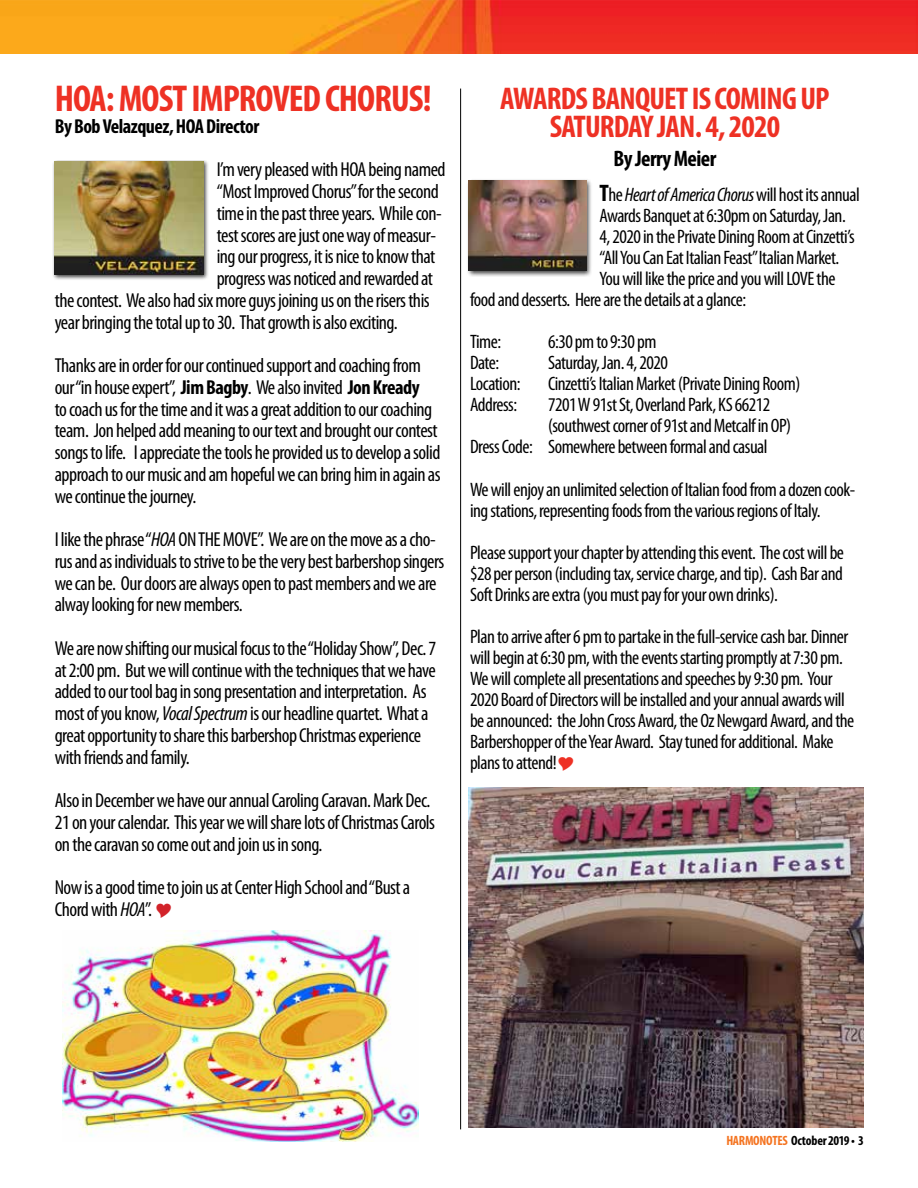
<style>
.page{position:relative;width:918px;height:1188px;background:#fff}
.page>*{position:absolute;margin:0;border:0;box-sizing:border-box;transform-origin:0 0}
.t1{font:700 condensed 37.5px "Myriad Pro";letter-spacing:-.025em;color:#ee3124}
.t2{font:700 condensed 31.5px/28.5px "Myriad Pro";letter-spacing:-.025em;color:#ee3124;text-align:center}
.t3{font:700 condensed 22.5px "Myriad Pro";letter-spacing:-.025em;color:#000}
.t4{font:condensed 20.25px/21.8px "Myriad Pro";letter-spacing:-.025em;color:#000}
.t5{font:700 condensed 20.25px "Myriad Pro";letter-spacing:-.025em;color:#000}
.t6{font:condensed 19.5px/21px "Myriad Pro";letter-spacing:-.025em;color:#000}
.t7{font:italic condensed 19.5px "Myriad Pro";letter-spacing:-.025em;color:#000}
.t8{font:700 condensed 13.5px "Myriad Pro";letter-spacing:-.02em;color:#000}
.s1{font-weight:700}
.s2{font-style:italic}
.s3{font-weight:700;font-style:normal;font-size:24px}
.s4{font-style:normal}
.s5{color:#f47421}
</style>
<div class="page">
<img style="left:0;top:0;width:918px;height:54px">
<div style="left:53px;top:160px;width:156px;height:121px;background:#000;opacity:.75"></div>
<img style="left:55px;top:162px;width:148px;height:113px">
<hr style="left:460px;top:89px;width:1px;height:1040px;background:#000">
<img style="left:468px;top:787px;width:396px;height:340px">
<div style="left:466px;top:179px;width:127px;height:98px;background:#000;opacity:.75"></div>
<img style="left:468px;top:181px;width:118px;height:89px">
<img style="left:63px;top:930px;width:355px;height:212px">
<h1 class="t1" style="left:55px;top:75px;width:378px">HOA: MOST IMPROVED CHORUS!</h1>
<p class="t5" style="left:55px;top:113px;width:206px">By Bob Velazquez, HOA Director</p>
<p class="t4" style="left:217px;top:159px;width:230px">I’m very pleased with HOA being named</p>
<p class="t4" style="left:217px;top:180px;width:224px">“Most Improved Chorus” for the second</p>
<p class="t4" style="left:217px;top:202px;width:227px">time in the past three years. While con-</p>
<p class="t4" style="left:217px;top:224px;width:221px">test scores are just one way of measur-</p>
<p class="t4" style="left:217px;top:246px;width:220px">ing our progress, it is nice to know that</p>
<p class="t4" style="left:217px;top:267px;width:218px">progress was noticed and rewarded at</p>
<p class="t4" style="left:55px;top:289px;width:377px">the contest. We also had six more guys joining us on the risers this</p>
<p class="t4" style="left:55px;top:311px;width:344px">year bringing the total up to 30. That growth is also exciting.</p>
<p class="t4" style="left:55px;top:354px;width:387px">Thanks are in order for our continued support and coaching from our “in house expert”, <span class="s1">Jim Bagby</span>. We also invited <span class="s1">Jon Kready<br></span>to coach us for the time and it was a great addition to our coaching team. Jon helped add meaning to our text and brought our contest songs to life. I appreciate the tools he provided us to develop a solid approach to our music and am hopeful we can bring him in again as we continue the journey.</p>
<p class="t4" style="left:55px;top:528px;width:391px">I like the phrase “<span class="s2">HOA</span> ON THE MOVE”. We are on the move as a cho&shy;rus and as individuals to strive to be the very best barbershop singers we can be. Our doors are always open to past members and we are alway looking for new members.</p>
<p class="t4" style="left:55px;top:637px;width:383px">We are now shifting our musical focus to the “Holiday Show”, Dec. 7 at 2:00 pm. But we will continue with the techniques that we have added to our tool bag in song presentation and interpretation. As most of you know, <span class="s2">Vocal Spectrum</span> is our headline quartet. What a great opportunity to share this barbershop Christmas experience with friends and family.</p>
<p class="t4" style="left:55px;top:789px;width:382px">Also in December we have our annual Caroling Caravan. Mark Dec.<br>21 on your calendar. This year we will share lots of Christmas Carols on the caravan so come out and join us in song.</p>
<p class="t4" style="left:55px;top:876px;width:357px">Now is a good time to join us at Center High School and “Bust a<br>Chord with <span class="s2">HOA</span>”.</p>
<h2 class="t2" style="left:500px;top:83px;width:331px">AWARDS BANQUET IS COMING UP<br>SATURDAY JAN. 4, 2020</h2>
<p class="t3" style="left:613px;top:144px;width:104px">By Jerry Meier</p>
<p class="t7" style="left:600px;top:183px;width:262px"><span class="s3">T</span><span class="s4">he</span> Heart of America Chorus <span class="s4">will host its annual</span></p>
<p class="t6" style="left:600px;top:205px;width:248px">Awards Banquet at 6:30pm on Saturday, Jan.</p>
<p class="t6" style="left:600px;top:226px;width:257px">4, 2020 in the Private Dining Room at Cinzetti’s</p>
<p class="t6" style="left:600px;top:247px;width:241px">“All You Can Eat Italian Feast” Italian Market.</p>
<p class="t6" style="left:600px;top:268px;width:237px">You will like the price and you will LOVE the</p>
<p class="t6" style="left:470px;top:289px;width:278px">food and desserts. Here are the details at a glance:</p>
<p class="t6" style="left:470px;top:331px;width:33px">Time:</p>
<p class="t6" style="left:548px;top:331px;width:110px">6:30 pm to 9:30 pm</p>
<p class="t6" style="left:470px;top:352px;width:31px">Date:</p>
<p class="t6" style="left:548px;top:352px;width:122px">Saturday, Jan. 4, 2020</p>
<p class="t6" style="left:470px;top:373px;width:52px">Location:</p>
<p class="t6" style="left:548px;top:373px;width:254px">Cinzetti’s Italian Market (Private Dining Room)</p>
<p class="t6" style="left:470px;top:394px;width:49px">Address:</p>
<p class="t6" style="left:548px;top:394px;width:224px">7201 W 91st St, Overland Park, KS 66212</p>
<p class="t6" style="left:548px;top:415px;width:245px">(southwest corner of 91st and Metcalf in OP)</p>
<p class="t6" style="left:470px;top:436px;width:299px">Dress Code: Somewhere between formal and casual</p>
<p class="t6" style="left:470px;top:478px;width:387px">We will enjoy an unlimited selection of Italian food from a dozen cook&shy;ing stations, representing foods from the various regions of Italy.</p>
<p class="t6" style="left:470px;top:541px;width:376px;text-align:justify">Please support your chapter by attending this event. The cost will be $28 per person (including tax, service charge, and tip). Cash Bar and Soft Drinks are extra (you must pay for your own drinks).</p>
<p class="t6" style="left:470px;top:625px;width:386px">Plan to arrive after 6 pm to partake in the full-service cash bar. Dinner will begin at 6:30 pm, with the events starting promptly at 7:30 pm.<br>We will complete all presentations and speeches by 9:30 pm. Your 2020 Board of Directors will be installed and your annual awards will be announced: the John Cross Award, the Oz Newgard Award, and the Barbershopper of the Year Award. Stay tuned for additional. Make plans to attend!</p>
<p class="t8" style="left:726px;top:1132px;width:139px"><span class="s5">HARMONOTES</span> October 2019 • 3</p>
</div>
